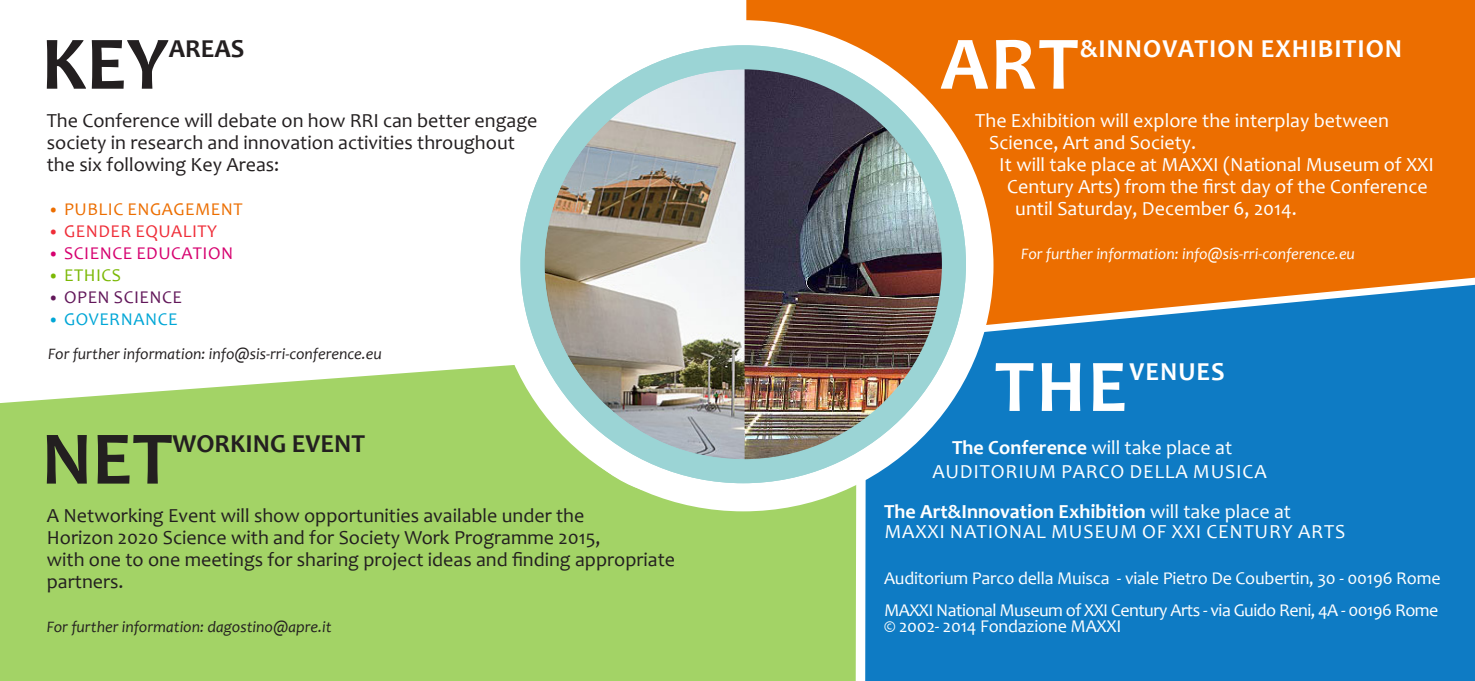
<style>
.page{position:relative;width:1475px;height:681px;background:#fff}
.page>*{position:absolute;margin:0;border:0;box-sizing:border-box;transform-origin:0 0}
.t1{font:700 76.4px "Candara";color:#231f20}
.t2{font:700 76.4px "Candara";color:#fff}
.t3{font:700 75px "Candara";color:#fff}
.t4{font:700 26px "Candara";letter-spacing:.04em;color:#fff}
.t5{font:700 26px "Candara";color:#231f20}
.t6{font:20px/22px "Candara";color:#231f20}
.t7{font:20px "Candara";color:#fff}
.t8{font:20px "Candara";letter-spacing:.04em;color:#fff}
.t9{font:700 20px "Candara";color:#fff}
.t10{font:18px "Candara";letter-spacing:-.01em;color:#fff}
.t11{font:18px "Candara";letter-spacing:-.03em;color:#fff}
.t12{font:18px "Candara";letter-spacing:.03em;color:#ec6e00}
.t13{font:18px "Candara";letter-spacing:.03em;color:#d6006f}
.t14{font:18px "Candara";letter-spacing:.03em;color:#ef2d38}
.t15{font:18px "Candara";letter-spacing:.03em;color:#62175a}
.t16{font:18px "Candara";letter-spacing:.03em;color:#00a6d6}
.t17{font:18px "Candara";letter-spacing:.03em;color:#7bb805}
.t18{font:italic 16px "Candara";color:#231f20}
.t19{font:italic 16px "Candara";color:#fff}
.s1{font-size:16px}
.s2{font-weight:700}
.s3{font-weight:400}
</style>
<div class="page">
<div style="left:865px;top:325px;width:609px;height:355px;background:#0e7bc4"></div>
<svg style="left:746px;top:0;width:728px;height:325px;background:#e27312"></svg>
<div style="left:0;top:365px;width:856px;height:315px;background:#a3d366"></div>
<img style="left:532px;top:70px;width:212px;height:399px">
<div style="left:493px;top:20px;width:500px;height:491px;border:24px solid #fff;border-radius:50%"></div>
<img style="left:744px;top:61px;width:209px;height:405px">
<div style="left:520px;top:45px;width:445px;height:438px;border:24px solid #9bd4d5;border-radius:50%"></div>
<p class="t1" style="left:41px;top:16px;width:129px">KEY</p>
<p class="t5" style="left:169px;top:32px;width:77px">AREAS</p>
<p class="t6" style="left:47px;top:109px;width:492px">The Conference will debate on how RRI can better engage society in research and innovation activities throughout</p>
<p class="t6" style="left:47px;top:153px;width:234px">the six following Key Areas:</p>
<p class="t12" style="left:48px;top:197px;width:196px"><span class="s1">•</span> PUBLIC ENGAGEMENT</p>
<p class="t14" style="left:48px;top:219px;width:170px"><span class="s1">•</span> GENDER EQUALITY</p>
<p class="t13" style="left:48px;top:241px;width:186px"><span class="s1">•</span> SCIENCE EDUCATION</p>
<p class="t17" style="left:48px;top:263px;width:74px"><span class="s1">•</span> ETHICS</p>
<p class="t15" style="left:48px;top:285px;width:135px"><span class="s1">•</span> OPEN SCIENCE</p>
<p class="t16" style="left:48px;top:307px;width:131px"><span class="s1">•</span> GOVERNANCE</p>
<p class="t18" style="left:48px;top:344px;width:335px">For further information: info@sis-rri-conference.eu</p>
<p class="t1" style="left:41px;top:410px;width:133px">NET</p>
<p class="t5" style="left:173px;top:426px;width:194px">WORKING EVENT</p>
<p class="t6" style="left:47px;top:503px;width:630px">A Networking Event will show opportunities available under the<br>Horizon 2020 Science with and for Society Work Programme 2015,<br>with one to one meetings for sharing project ideas and finding appropriate partners.</p>
<p class="t18" style="left:47px;top:616px;width:286px">For further information: dagostino@apre.it</p>
<p class="t2" style="left:940px;top:16px;width:140px">ART</p>
<p class="t4" style="left:1079px;top:32px;width:323px">&amp;INNOVATION EXHIBITION</p>
<p class="t7" style="left:975px;top:108px;width:415px">The Exhibition will explore the interplay between</p>
<p class="t7" style="left:989px;top:130px;width:208px">Science, Art and Society.</p>
<p class="t7" style="left:999px;top:152px;width:436px">It will take place at MAXXI (National Museum of XXI</p>
<p class="t7" style="left:1007px;top:174px;width:422px">Century Arts) from the first day of the Conference</p>
<p class="t7" style="left:1015px;top:196px;width:283px">until Saturday, December 6, 2014.</p>
<p class="t19" style="left:1021px;top:243px;width:335px">For further information: info@sis-rri-conference.eu</p>
<p class="t3" style="left:994px;top:339px;width:134px">THE</p>
<p class="t4" style="left:1129px;top:355px;width:97px">VENUES</p>
<p class="t7" style="left:951px;top:435px;width:281px"><span class="s2">The Conference</span> will take place at</p>
<p class="t8" style="left:932px;top:459px;width:336px">AUDITORIUM PARCO DELLA MUSICA</p>
<p class="t9" style="left:883px;top:499px;width:408px">The Art&amp;Innovation Exhibition <span class="s3">will take place at</span></p>
<p class="t8" style="left:884px;top:519px;width:462px">MAXXI NATIONAL MUSEUM OF XXI CENTURY ARTS</p>
<p class="t10" style="left:883px;top:566px;width:558px">Auditorium Parco della Muisca - viale Pietro De Coubertin, 30 - 00196 Rome</p>
<p class="t11" style="left:883px;top:598px;width:555px">MAXXI National Museum of XXI Century Arts - via Guido Reni, 4A - 00196 Rome</p>
<p class="t10" style="left:883px;top:614px;width:239px">© 2002- 2014 Fondazione MAXXI</p>
</div>
